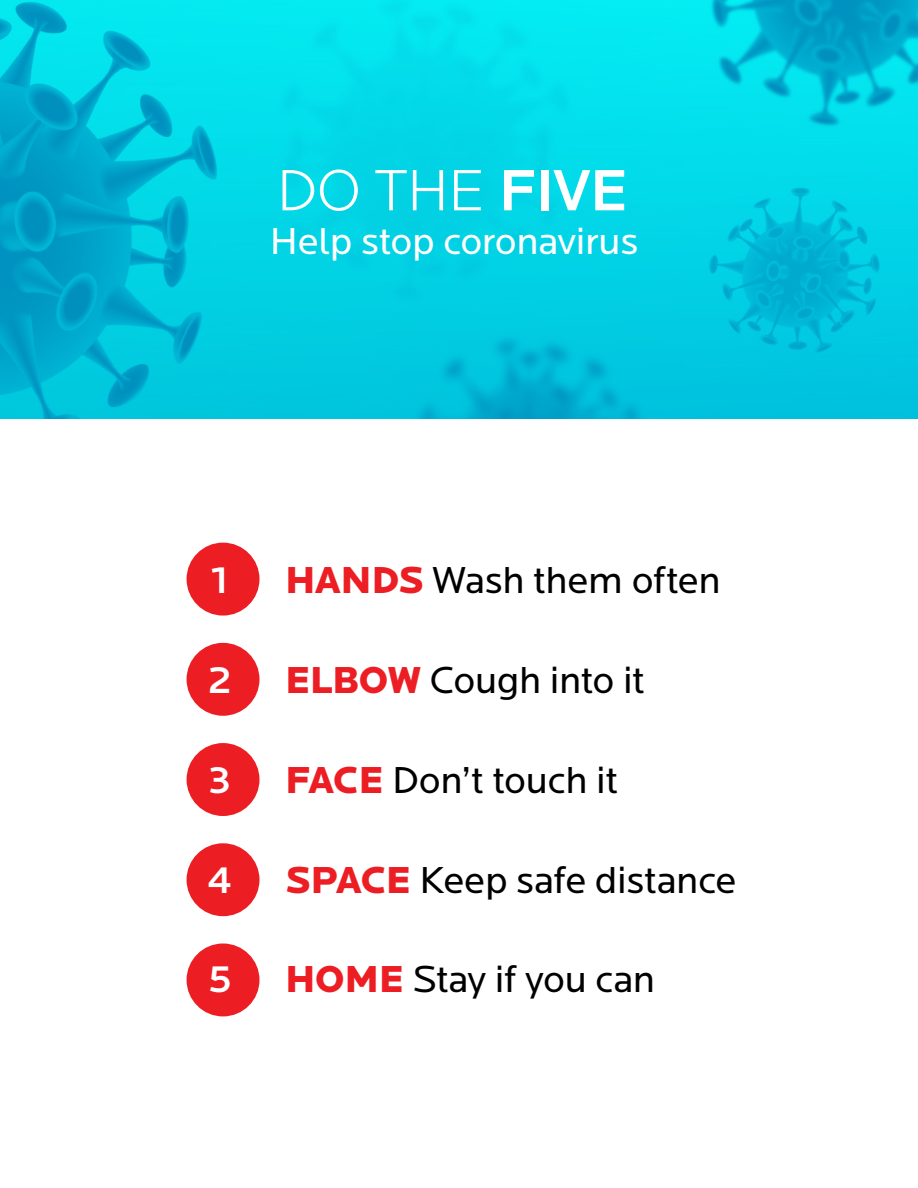
<style>
.page{position:relative;width:918px;height:1188px;background:#fff}
.page>*{position:absolute;margin:0;border:0;box-sizing:border-box;transform-origin:0 0}
.t1{font:300 60.45px "Locator";color:#fff}
.t2{font:39px "Locator";letter-spacing:-.01em;color:#000}
.t3{font:39px "Locator";letter-spacing:-.01em;color:#fff}
.t4{font:500 39px "Locator";color:#fff}
.s1{font-weight:500}
.s2{font-weight:900;color:#ed1d24}
</style>
<div class="page">
<div style="left:187px;top:543px;width:72px;height:73px;background:#ed1d24;border-radius:50%"></div>
<div style="left:187px;top:643px;width:72px;height:73px;background:#ed1d24;border-radius:50%"></div>
<div style="left:187px;top:743px;width:72px;height:73px;background:#ed1d24;border-radius:50%"></div>
<div style="left:187px;top:843px;width:72px;height:73px;background:#ed1d24;border-radius:50%"></div>
<div style="left:187px;top:944px;width:72px;height:72px;background:#ed1d24;border-radius:50%"></div>
<img style="left:0;top:0;width:918px;height:418px">
<h1 class="t1" style="left:276px;top:159px;width:353px">DO THE <span class="s1">FIVE</span></h1>
<p class="t3" style="left:270px;top:220px;width:370px">Help stop coronavirus</p>
<p class="t4" style="left:211px;top:559px;width:19px">1</p>
<p class="t2" style="left:285px;top:559px;width:438px"><span class="s2">HANDS</span> Wash them often</p>
<p class="t4" style="left:208px;top:658px;width:26px">2</p>
<p class="t2" style="left:285px;top:659px;width:362px"><span class="s2">ELBOW</span> Cough into it</p>
<p class="t4" style="left:209px;top:758px;width:24px">3</p>
<p class="t2" style="left:285px;top:759px;width:335px"><span class="s2">FACE</span> Don’t touch it</p>
<p class="t4" style="left:207px;top:858px;width:26px">4</p>
<p class="t2" style="left:285px;top:859px;width:453px"><span class="s2">SPACE</span> Keep safe distance</p>
<p class="t4" style="left:208px;top:958px;width:26px">5</p>
<p class="t2" style="left:285px;top:958px;width:372px"><span class="s2">HOME</span> Stay if you can</p>
</div>
